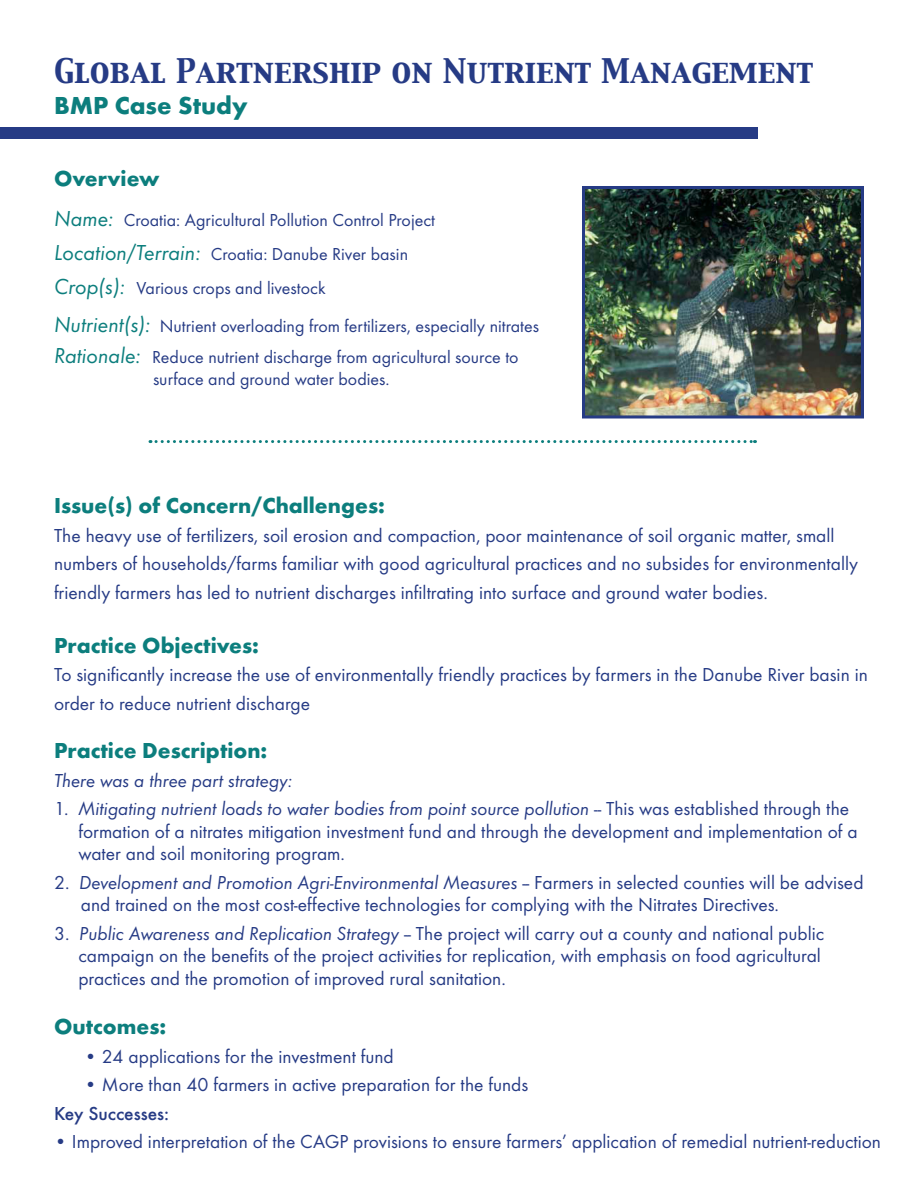
<style>
.page{position:relative;width:918px;height:1188px;background:#fff}
.page>*{position:absolute;margin:0;border:0;box-sizing:border-box;transform-origin:0 0}
.t1{font:30px "Capitals";color:#263b85}
.t2{font:700 25.5px "Futura T";color:#0c7e7d}
.t3{font:700 22.5px "Futura T";color:#0c7e7d}
.t4{font:19.5px/28.5px "Futura T";color:#263b85}
.t5{font:italic 19.5px "Futura T";color:#263b85}
.t6{font:500 19.5px "Futura T";color:#263b85}
.t7{font:18px "Futura T";color:#263b85}
.s1{font-style:italic;font-size:22.5px;color:#0c7e7d}
.s2{font-style:normal}
.s3{font-style:italic}
</style>
<div class="page">
<div style="left:0;top:128px;width:758px;height:12px;background:#263b85"></div>
<svg style="left:150px;top:440px;width:605px;height:3px"></svg>
<img style="left:586px;top:190px;width:274px;height:224px">
<div style="left:582px;top:186px;width:282px;height:232px;border:3px solid #263b85"></div>
<p class="t1" style="left:54px;top:50px;width:760px">Global Partnership on Nutrient Management</p>
<p class="t2" style="left:54px;top:90px;width:195px">BMP Case Study</p>
<p class="t3" style="left:54px;top:166px;width:107px">Overview</p>
<p class="t7" style="left:54px;top:209px;width:383px"><span class="s1">Name:</span> Croatia: Agricultural Pollution Control Project</p>
<p class="t7" style="left:54px;top:244px;width:356px"><span class="s1">Location/Terrain:</span> Croatia: Danube River basin</p>
<p class="t7" style="left:54px;top:278px;width:273px"><span class="s1">Crop(s):</span> Various crops and livestock</p>
<p class="t7" style="left:54px;top:315px;width:487px"><span class="s1">Nutrient(s):</span> Nutrient overloading from fertilizers, especially nitrates</p>
<p class="t7" style="left:54px;top:347px;width:466px"><span class="s1">Rationale:</span> Reduce nutrient discharge from agricultural source to</p>
<p class="t7" style="left:153px;top:368px;width:238px">surface and ground water bodies.</p>
<p class="t3" style="left:54px;top:493px;width:332px">Issue(s) of Concern/Challenges:</p>
<p class="t4" style="left:54px;top:521px;width:806px">The heavy use of fertilizers, soil erosion and compaction, poor maintenance of soil organic matter, small numbers of households/farms familiar with good agricultural practices and no subsides for environmentally friendly farmers has led to nutrient discharges infiltrating into surface and ground water bodies.</p>
<p class="t3" style="left:54px;top:632px;width:207px">Practice Objectives:</p>
<p class="t4" style="left:54px;top:660px;width:815px">To significantly increase the use of environmentally friendly practices by farmers in the Danube River basin in order to reduce nutrient discharge</p>
<p class="t3" style="left:54px;top:738px;width:215px">Practice Description:</p>
<p class="t5" style="left:54px;top:769px;width:240px">There was a three part strategy:</p>
<p class="t5" style="left:54px;top:798px;width:797px"><span class="s2">1.</span> Mitigating nutrient loads to water bodies from point source pollution <span class="s2">-- This was established through the</span></p>
<p class="t4" style="left:78px;top:817px;width:781px">formation of a nitrates mitigation investment fund and through the development and implementation of a</p>
<p class="t4" style="left:78px;top:840px;width:268px">water and soil monitoring program.</p>
<p class="t5" style="left:54px;top:871px;width:811px"><span class="s2">2.</span> Development and Promotion Agri-Environmental Measures <span class="s2">-- Farmers in selected counties will be advised</span></p>
<p class="t4" style="left:81px;top:891px;width:700px">and trained on the most cost-effective technologies for complying with the Nitrates Directives.</p>
<p class="t4" style="left:54px;top:919px;width:772px">3. <span class="s3">Public Awareness and Replication Strategy</span> -- The project will carry out a county and national public</p>
<p class="t4" style="left:78px;top:942px;width:744px">campaign on the benefits of the project activities for replication, with emphasis on food agricultural</p>
<p class="t4" style="left:78px;top:964px;width:429px">practices and the promotion of improved rural sanitation.</p>
<p class="t3" style="left:54px;top:1014px;width:114px">Outcomes:</p>
<p class="t4" style="left:84px;top:1042px;width:311px">• 24 applications for the investment fund</p>
<p class="t4" style="left:84px;top:1071px;width:446px">• More than 40 farmers in active preparation for the funds</p>
<p class="t6" style="left:54px;top:1102px;width:117px">Key Successes:</p>
<p class="t4" style="left:54px;top:1128px;width:829px">• Improved interpretation of the CAGP provisions to ensure farmers’ application of remedial nutrient-reduction</p>
</div>
